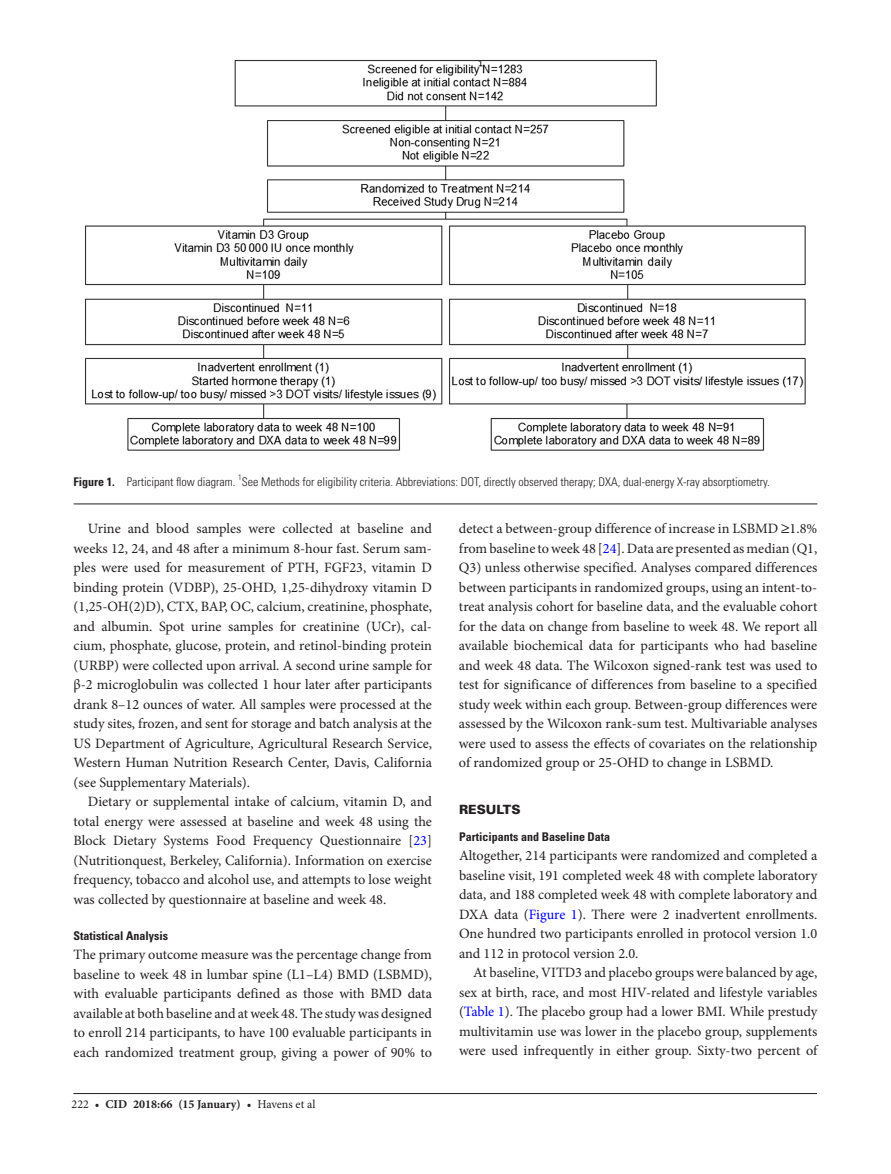
<style>
.page{position:relative;width:891px;height:1174px;background:#fff}
.page>*{position:absolute;margin:0;border:0;box-sizing:border-box;transform-origin:0 0}
.t1{font:14.25px/19.5px "Minion Pro";color:#231f20;text-align:justify}
.t2{font:900 12.75px "Univers LT Std";color:#231f20}
.t3{font:300 condensed 12px "Univers LT Std";color:#231f20}
.t4{font:700 condensed 12px "Univers LT Std";color:#231f20}
.t5{font:700 12px "Minion Pro";color:#231f20}
.t6{font:300 condensed 7.95px "Univers LT Std";color:#231f20}
.s1{font-weight:700}
.s2{color:#00f}
.s3{font-weight:400}
.s4{font-family:"Gandhari Unicode"}
</style>
<div class="page">
<hr style="left:73px;top:1093px;width:744px;height:1px;background:#231f20">
<hr style="left:74px;top:504px;width:743px;height:1px;background:#231f20">
<img style="left:85px;top:59px;width:721px;height:392px">
<p class="t3" style="left:74px;top:474px;width:163px"><span class="s1">Figure 1.</span> Participant flow diagram.</p>
<p class="t6" style="left:238px;top:473px;width:5px">1</p>
<p class="t3" style="left:242px;top:474px;width:530px">See Methods for eligibility criteria. Abbreviations: DOT, directly observed therapy; DXA, dual-energy X-ray absorptiometry.</p>
<p class="t1" style="left:74px;top:519px;width:360px;text-indent:14px">Urine and blood samples were collected at baseline and weeks 12, 24, and 48 after a minimum 8-hour fast. Serum sam&shy;ples were used for measurement of PTH, FGF23, vitamin D binding protein (VDBP), 25-OHD, 1,25-dihydroxy vitamin D (1,25-OH(2)D), CTX, BAP, OC, calcium, creatinine, phosphate, and albumin. Spot urine samples for creatinine (UCr), cal&shy;cium, phosphate, glucose, protein, and retinol-binding protein (URBP) were collected upon arrival. A second urine sample for β-2 microglobulin was collected 1 hour later after participants drank 8–12 ounces of water. All samples were processed at the study sites, frozen, and sent for storage and batch analysis at the US Department of Agriculture, Agricultural Research Service, Western Human Nutrition Research Center, Davis, California (see Supplementary Materials).</p>
<p class="t1" style="left:74px;top:792px;width:360px;text-indent:14px">Dietary or supplemental intake of calcium, vitamin D, and total energy were assessed at baseline and week 48 using the Block Dietary Systems Food Frequency Questionnaire [<span class="s2">23</span>] (Nutritionquest, Berkeley, California). Information on exercise frequency, tobacco and alcohol use, and attempts to lose weight was collected by questionnaire at baseline and week 48.</p>
<p class="t4" style="left:74px;top:928px;width:96px">Statistical Analysis</p>
<p class="t1" style="left:74px;top:945px;width:360px">The primary outcome measure was the percentage change from baseline to week 48 in lumbar spine (L1–L4) BMD (LSBMD), with evaluable participants defined as those with BMD data available at both baseline and at week 48. The study was designed to enroll 214 participants, to have 100 evaluable participants in each randomized treatment group, giving a power of 90% to</p>
<p class="t5" style="left:72px;top:1095px;width:245px"><span class="s3">222 •</span> CID 2018:66 (15 January) <span class="s3">• Havens et al</span></p>
<p class="t1" style="left:459px;top:519px;width:360px">detect a between-group difference of increase in LSBMD <span class="s4">≥</span>1.8% from baseline to week 48 [<span class="s2">24</span>]. Data are presented as median (Q1, Q3) unless otherwise specified. Analyses compared differences between participants in randomized groups, using an intent-to&shy;treat analysis cohort for baseline data, and the evaluable cohort for the data on change from baseline to week 48. We report all available biochemical data for participants who had baseline and week 48 data. The Wilcoxon signed-rank test was used to test for significance of differences from baseline to a specified study week within each group. Between-group differences were assessed by the Wilcoxon rank-sum test. Multivariable analyses were used to assess the effects of covariates on the relationship of randomized group or 25-OHD to change in LSBMD.</p>
<p class="t2" style="left:459px;top:801px;width:63px">RESULTS</p>
<p class="t4" style="left:459px;top:829px;width:153px">Participants and Baseline Data</p>
<p class="t1" style="left:459px;top:846px;width:360px">Altogether, 214 participants were randomized and completed a baseline visit, 191 completed week 48 with complete laboratory data, and 188 completed week 48 with complete laboratory and DXA data (<span class="s2">Figure 1</span>). There were 2 inadvertent enrollments.<br>One hundred two participants enrolled in protocol version 1.0 and 112 in protocol version 2.0.</p>
<p class="t1" style="left:459px;top:963px;width:360px;text-indent:14px">At baseline, VITD3 and placebo groups were balanced by age, sex at birth, race, and most HIV-related and lifestyle variables (<span class="s2">Table 1</span>). The placebo group had a lower BMI. While prestudy multivitamin use was lower in the placebo group, supplements were used infrequently in either group. Sixty-two percent of</p>
</div>
